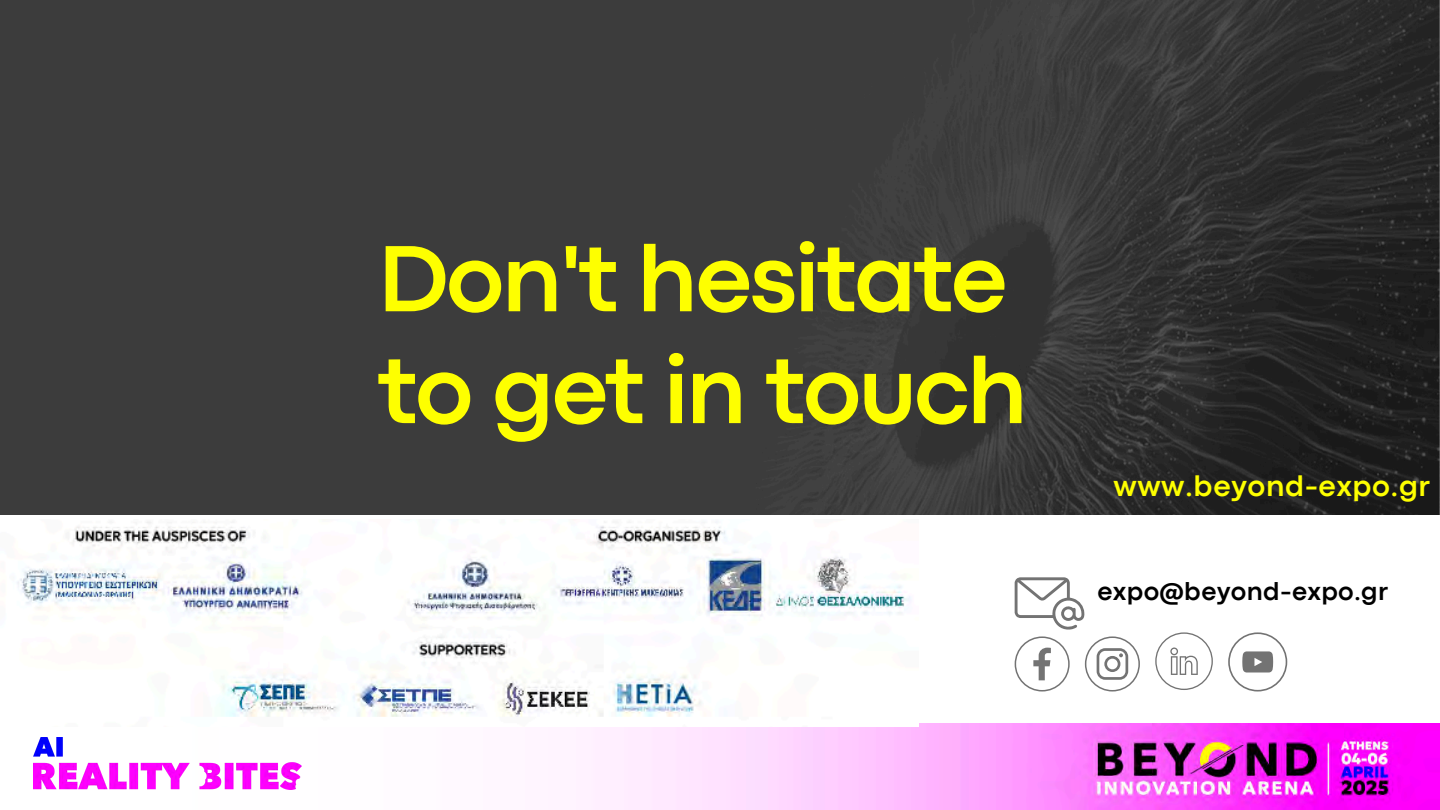
<style>
.page{position:relative;width:1440px;height:810px;background:#fff}
.page>*{position:absolute;margin:0;border:0;box-sizing:border-box;transform-origin:0 0}
.t1{font:700 98.1px/111.9px "Codec Pro";letter-spacing:-.025em;color:#feff00}
.t2{font:700 30.1px "Codec Pro";letter-spacing:.015em;color:#feff00}
.t3{font:700 26.1px "Codec Pro";letter-spacing:.01em;color:#000}
</style>
<div class="page">
<img style="left:0;top:0;width:1440px;height:514px">
<svg style="left:1015px;top:636px;width:55px;height:55px"></svg>
<svg style="left:1085px;top:636px;width:55px;height:55px"></svg>
<svg style="left:1155px;top:632px;width:58px;height:58px"></svg>
<svg style="left:1228px;top:632px;width:59px;height:59px"></svg>
<svg style="left:1015px;top:577px;width:69px;height:53px"></svg>
<img style="left:33px;top:724px;width:1407px;height:86px">
<img style="left:33px;top:737px;width:268px;height:52px">
<img style="left:17px;top:521px;width:902px;height:205px">
<p class="t1" style="left:378px;top:230px;width:651px">Don't hesitate to get in touch</p>
<p class="t2" style="left:1114px;top:475px;width:318px">www.beyond-expo.gr</p>
<h1 class="t3" style="left:1098px;top:582px;width:292px">expo@beyond-expo.gr</h1>
</div>
